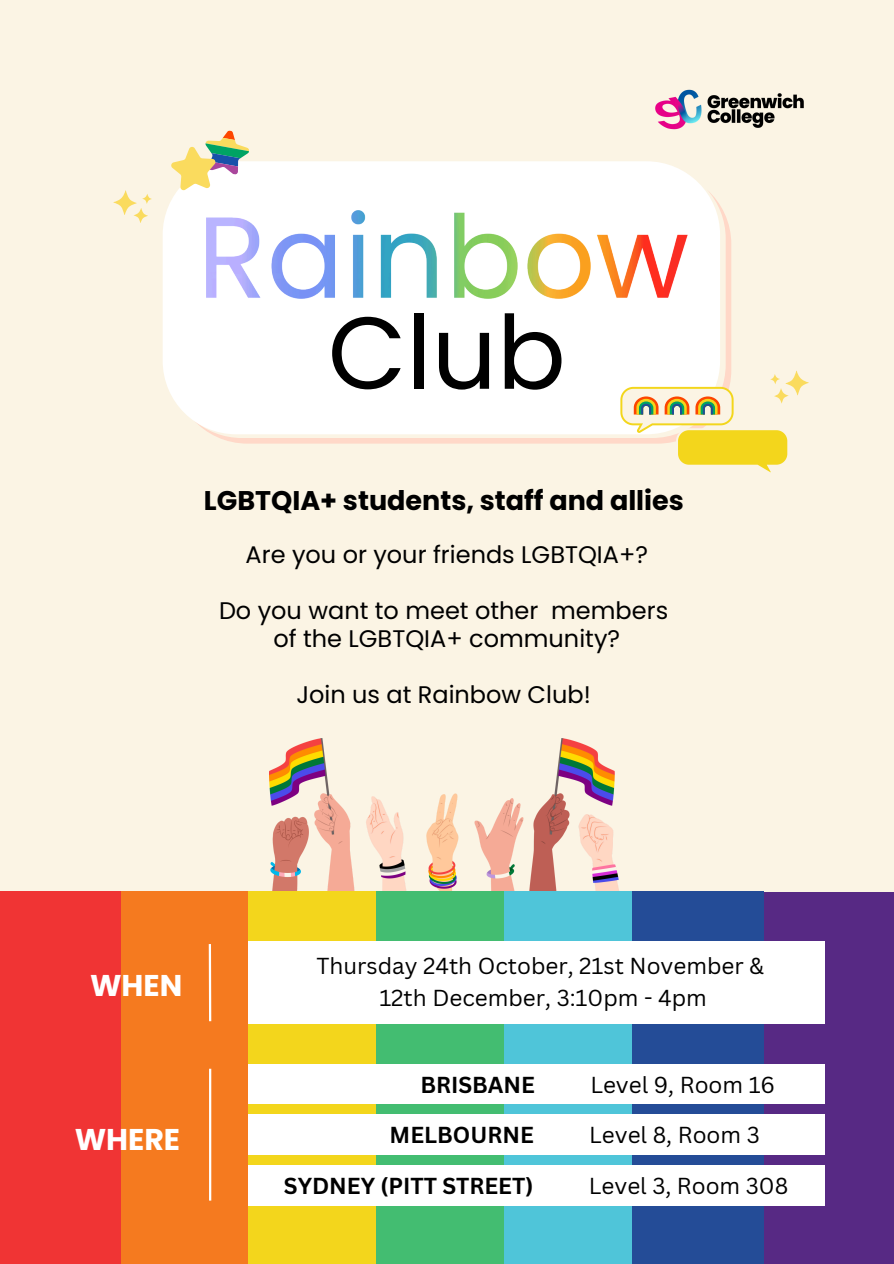
<style>
.page{position:relative;width:894px;height:1264px;background:#fff}
.page>*{position:absolute;margin:0;border:0;box-sizing:border-box;transform-origin:0 0}
.t1{font:102px "Poppins";color:#000}
.t2{font:700 30px "Poppins";color:#fff}
.t3{font:700 27px "Poppins";color:#000}
.t4{font:24px "Poppins";color:#000}
.t5{font:22.5px "Canva Sans";color:#000}
.t6{font:700 22.5px "Canva Sans";color:#000}
</style>
<div class="page">
<div style="left:0;top:0;width:893px;height:1263px;background:#fbf4e4"></div>
<img style="left:655px;top:89px;width:149px;height:41px">
<div style="left:0;top:891px;width:121px;height:372px;background:#f03434"></div>
<div style="left:121px;top:891px;width:127px;height:372px;background:#f57a1f"></div>
<img style="left:269px;top:738px;width:350px;height:153px">
<div style="left:248px;top:891px;width:128px;height:372px;background:#f3d61c"></div>
<div style="left:376px;top:891px;width:128px;height:372px;background:#43bd71"></div>
<div style="left:504px;top:891px;width:128px;height:372px;background:#4fc5d9"></div>
<div style="left:632px;top:891px;width:131px;height:372px;background:#244c97"></div>
<div style="left:763px;top:891px;width:130px;height:372px;background:#572984"></div>
<div style="left:248px;top:941px;width:576px;height:82px;background:#fff"></div>
<div style="left:248px;top:1064px;width:576px;height:39px;background:#fff"></div>
<div style="left:248px;top:1114px;width:576px;height:40px;background:#fff"></div>
<div style="left:248px;top:1165px;width:576px;height:39px;background:#fff"></div>
<hr style="left:209px;top:944px;width:2px;height:77px;background:#fff">
<hr style="left:209px;top:1068px;width:2px;height:132px;background:#fff">
<svg style="left:212px;top:206px;width:519px;height:237px;fill:#fed9c9"></svg>
<div style="left:163px;top:161px;width:557px;height:273px;background:#fff"></div>
<img style="left:206px;top:211px;width:481px;height:87px">
<svg style="left:171px;top:130px;width:78px;height:60px"></svg>
<svg style="left:113px;top:190px;width:39px;height:33px"></svg>
<svg style="left:620px;top:371px;width:188px;height:102px"></svg>
<p class="t1" style="left:328px;top:281px;width:239px">Club</p>
<h3 class="t3" style="left:204px;top:481px;width:481px">LGBTQIA+ students, staff and allies</h3>
<p class="t4" style="left:245px;top:537px;width:404px">Are you or your friends LGBTQIA+?</p>
<p class="t4" style="left:219px;top:593px;width:450px">Do you want to meet other members</p>
<h1 class="t4" style="left:273px;top:621px;width:348px">of the LGBTQIA+ community?</h1>
<p class="t4" style="left:296px;top:678px;width:296px">Join us at Rainbow Club!</p>
<p class="t2" style="left:90px;top:964px;width:94px">WHEN</p>
<p class="t2" style="left:75px;top:1118px;width:107px">WHERE</p>
<p class="t5" style="left:316px;top:950px;width:449px">Thursday 24th October, 21st November &amp;</p>
<p class="t5" style="left:379px;top:981px;width:329px">12th December, 3:10pm - 4pm</p>
<h2 class="t6" style="left:420px;top:1068px;width:116px">BRISBANE</h2>
<h2 class="t5" style="left:590px;top:1068px;width:186px">Level 9, Room 16</h2>
<h2 class="t6" style="left:389px;top:1119px;width:146px">MELBOURNE</h2>
<h2 class="t5" style="left:589px;top:1119px;width:172px">Level 8, Room 3</h2>
<p class="t6" style="left:284px;top:1169px;width:251px">SYDNEY (PITT STREET)</p>
<p class="t5" style="left:588px;top:1169px;width:201px">Level 3, Room 308</p>
</div>
